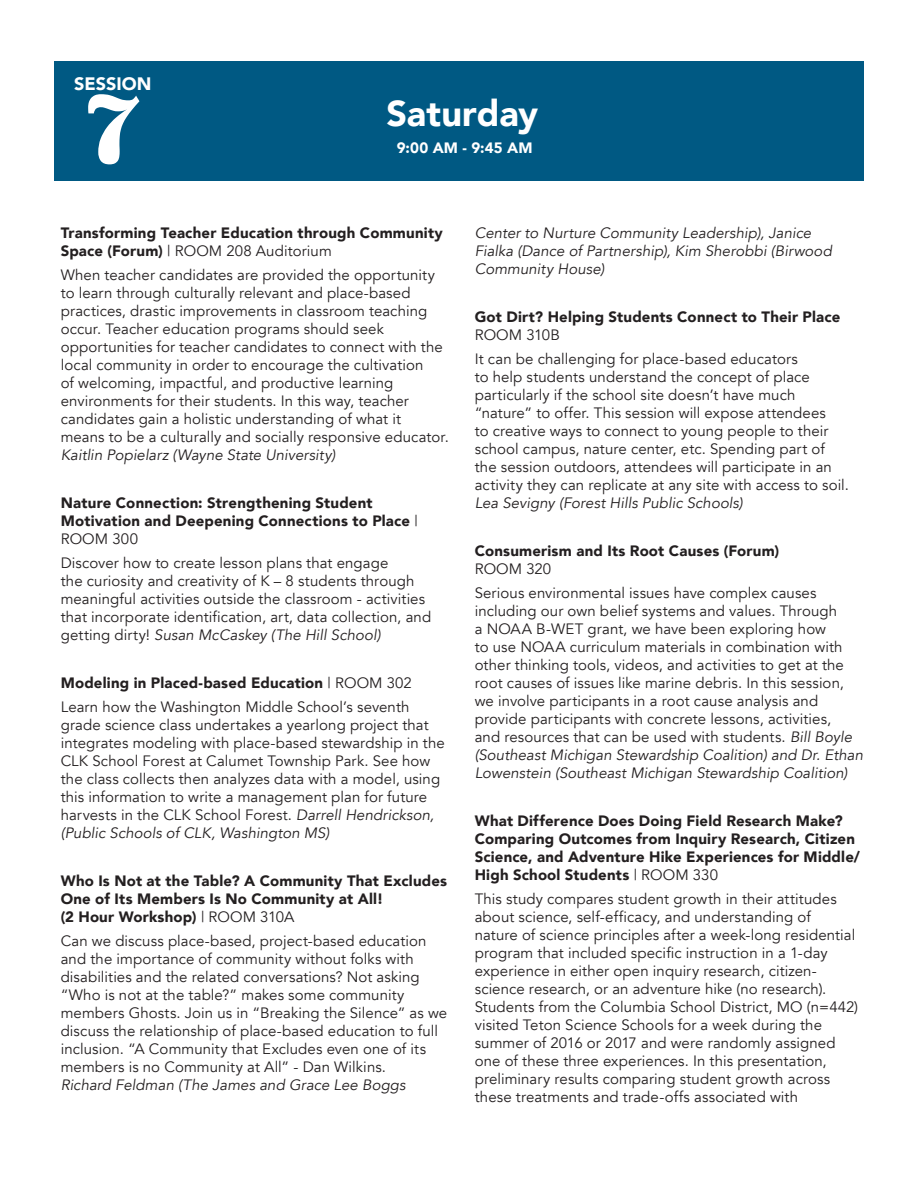
<style>
.page{position:relative;width:918px;height:1188px;background:#fff}
.page>*{position:absolute;margin:0;border:0;box-sizing:border-box;transform-origin:0 0}
.t1{font:700 99px "Superclarendon";color:#fff}
.t2{font:900 36px "Avenir";color:#fff}
.t3{font:900 18px "Avenir";color:#fff}
.t4{font:15px/18px "Avenir";letter-spacing:.005em;color:#231f20}
.t5{font:900 15px/18px "Avenir";letter-spacing:.015em;color:#231f20}
.t6{font:italic 15px/18px "Avenir";letter-spacing:.005em;color:#231f20}
.t7{font:900 15px "Avenir";letter-spacing:.01em;color:#fff}
.s1{font-weight:400}
.s2{font-style:italic}
.s3{font-weight:900}
</style>
<div class="page">
<div style="left:54px;top:61px;width:810px;height:120px;background:#005983"></div>
<p class="t3" style="left:74px;top:68px;width:79px">SESSION</p>
<h1 class="t1" style="left:84px;top:53px;width:60px">7</h1>
<h2 class="t2" style="left:387px;top:82px;width:153px">Saturday</h2>
<p class="t7" style="left:397px;top:134px;width:137px">9:00 AM - 9:45 AM</p>
<p class="t5" style="left:61px;top:224px;width:384px">Transforming Teacher Education through Community<br>Space (Forum) <span class="s1">| ROOM 208 Auditorium</span></p>
<p class="t4" style="left:61px;top:266px;width:390px">When teacher candidates are provided the opportunity to learn through culturally relevant and place-based practices, drastic improvements in classroom teaching occur. Teacher education programs should seek opportunities for teacher candidates to connect with the local community in order to encourage the cultivation<br>of welcoming, impactful, and productive learning environments for their students. In this way, teacher candidates gain a holistic understanding of what it<br>means to be a culturally and socially responsive educator.</p>
<p class="t6" style="left:61px;top:446px;width:276px">Kaitlin Popielarz (Wayne State University)</p>
<p class="t5" style="left:61px;top:494px;width:359px">Nature Connection: Strengthening Student<br>Motivation and Deepening Connections to Place <span class="s1">|<br>ROOM 300</span></p>
<p class="t4" style="left:61px;top:554px;width:372px">Discover how to create lesson plans that engage<br>the curiosity and creativity of K – 8 students through meaningful activities outside the classroom - activities that incorporate identification, art, data collection, and getting dirty! <span class="s2">Susan McCaskey (The Hill School)</span></p>
<p class="t4" style="left:61px;top:671px;width:353px;line-height:24px"><span class="s3">Modeling in Placed-based Education</span> | ROOM 302<br>Learn how the Washington Middle School’s seventh</p>
<p class="t4" style="left:61px;top:716px;width:386px">grade science class undertakes a yearlong project that integrates modeling with place-based stewardship in the CLK School Forest at Calumet Township Park. See how the class collects then analyzes data with a model, using this information to write a management plan for future harvests in the CLK School Forest. <span class="s2">Darrell Hendrickson, (Public Schools of CLK, Washington MS)</span></p>
<p class="t5" style="left:61px;top:872px;width:388px">Who Is Not at the Table? A Community That Excludes<br>One of Its Members Is No Community at All!<br>(2 Hour Workshop) <span class="s1">| ROOM 310A</span></p>
<p class="t4" style="left:61px;top:932px;width:388px">Can we discuss place-based, project-based education and the importance of community without folks with disabilities and the related conversations? Not asking “Who is not at the table?” makes some community members Ghosts. Join us in “Breaking the Silence” as we discuss the relationship of place-based education to full inclusion. “A Community that Excludes even one of its members is no Community at All” - Dan Wilkins.</p>
<p class="t6" style="left:61px;top:1076px;width:346px">Richard Feldman (The James and Grace Lee Boggs</p>
<p class="t6" style="left:475px;top:224px;width:359px">Center to Nurture Community Leadership), Janice<br>Fialka (Dance of Partnership), Kim Sherobbi (Birwood<br>Community House)</p>
<p class="t5" style="left:475px;top:308px;width:367px">Got Dirt? Helping Students Connect to Their Place</p>
<p class="t4" style="left:475px;top:323px;width:325px;line-height:24px">ROOM 310B<br>It can be challenging for place-based educators</p>
<p class="t4" style="left:475px;top:368px;width:376px">to help students understand the concept of place particularly if the school site doesn’t have much “nature” to offer. This session will expose attendees<br>to creative ways to connect to young people to their school campus, nature center, etc. Spending part of the session outdoors, attendees will participate in an activity they can replicate at any site with access to soil.</p>
<p class="t6" style="left:475px;top:494px;width:270px">Lea Sevigny (Forest Hills Public Schools)</p>
<p class="t5" style="left:475px;top:542px;width:306px">Consumerism and Its Root Causes (Forum)</p>
<p class="t4" style="left:475px;top:557px;width:343px;line-height:24px">ROOM 320<br>Serious environmental issues have complex causes</p>
<p class="t4" style="left:475px;top:602px;width:390px">including our own belief systems and values. Through<br>a NOAA B-WET grant, we have been exploring how<br>to use NOAA curriculum materials in combination with other thinking tools, videos, and activities to get at the root causes of issues like marine debris. In this session, we involve participants in a root cause analysis and provide participants with concrete lessons, activities,<br>and resources that can be used with students. <span class="s2">Bill Boyle (Southeast Michigan Stewardship Coalition) and Dr. Ethan Lowenstein (Southeast Michigan Stewardship Coalition)</span></p>
<p class="t5" style="left:475px;top:812px;width:387px">What Difference Does Doing Field Research Make?<br>Comparing Outcomes from Inquiry Research, Citizen Science, and Adventure Hike Experiences for Middle/ High School Students <span class="s1">| ROOM 330</span></p>
<p class="t4" style="left:475px;top:890px;width:385px">This study compares student growth in their attitudes about science, self-efficacy, and understanding of<br>nature of science principles after a week-long residential program that included specific instruction in a 1-day experience in either open inquiry research, citizen&shy;science research, or an adventure hike (no research).<br>Students from the Columbia School District, MO (n=442) visited Teton Science Schools for a week during the summer of 2016 or 2017 and were randomly assigned one of these three experiences. In this presentation, preliminary results comparing student growth across these treatments and trade-offs associated with</p>
</div>
